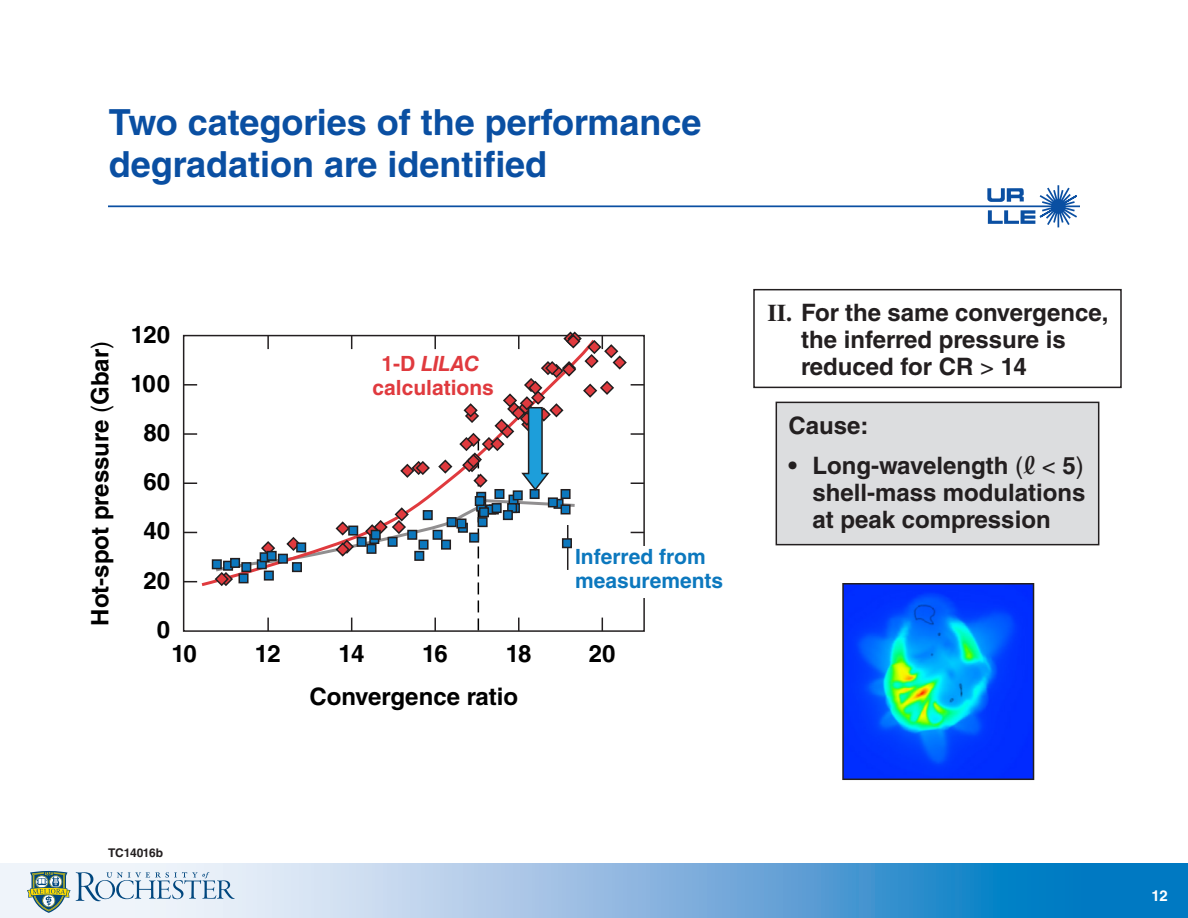
<style>
.page{position:relative;width:1188px;height:918px;background:#fff}
.page>*{position:absolute;margin:0;border:0;box-sizing:border-box;transform-origin:0 0}
.t1{font:700 36px/42px "Helvetica LT Std";color:#0a4fa2}
.first_bullet{font:700 24px/26.7px "Helvetica LT Std";color:#231f20;text-align:justify}
.t2{font:700 24px "Helvetica LT Std";color:#000}
.Body_text{font:700 24px "Helvetica LT Std";color:#231f20}
.t3{font:700 21px/23.1px "Helvetica LT Std";color:#0c78be}
.t4{font:700 21px/24px "Helvetica LT Std";color:#e03a3e;text-align:center}
.t5{font:700 15px "Helvetica LT Std";color:#fff}
.Fiche{font:700 12px "Helvetica LT Std";color:#231f20}
.s1{font-weight:400}
.s2{font-style:italic}
.s3{font-family:"Times LT Std"}
.s4{font-family:"M Ma Etc"}
</style>
<div class="page">
<svg style="left:987px;top:185px;width:92px;height:43px"></svg>
<hr style="left:108px;top:205px;width:972px;height:2px;background:#0a4fa2">
<svg style="left:0;top:864px;width:1188px;height:54px"></svg>
<svg style="left:27px;top:871px;width:208px;height:42px"></svg>
<svg style="left:184px;top:581px;width:13px;height:1px"></svg>
<svg style="left:184px;top:532px;width:13px;height:1px"></svg>
<svg style="left:184px;top:482px;width:13px;height:2px"></svg>
<svg style="left:184px;top:433px;width:13px;height:2px"></svg>
<svg style="left:184px;top:384px;width:13px;height:2px"></svg>
<div style="left:212px;top:559px;width:10px;height:10px;border:2px solid #231f20"></div>
<svg style="left:213px;top:331px;width:431px;height:300px"></svg>
<svg style="left:842px;top:583px;width:192px;height:197px"></svg>
<div style="left:776px;top:402px;width:323px;height:143px;background:#dcdddf"></div>
<div style="left:776px;top:402px;width:323px;height:143px;border:2px solid #231f20"></div>
<div style="left:753px;top:289px;width:369px;height:99px;border:2px solid #231f20"></div>
<p class="t1" style="left:109px;top:100px;width:594px">Two categories of the performance degradation are identified</p>
<p class="t2" style="left:85px;top:626px;width:286px;rotate:-90deg">Hot-spot pressure <span class="s1">(</span>Gbar<span class="s1">)</span></p>
<p class="t2" style="left:131px;top:319px;width:41px">120</p>
<p class="t2" style="left:130px;top:369px;width:41px">100</p>
<p class="t2" style="left:143px;top:418px;width:28px">80</p>
<p class="t2" style="left:143px;top:467px;width:28px">60</p>
<p class="t2" style="left:143px;top:516px;width:28px">40</p>
<p class="t2" style="left:143px;top:566px;width:28px">20</p>
<p class="t2" style="left:157px;top:615px;width:15px">0</p>
<p class="t2" style="left:172px;top:639px;width:27px">10</p>
<p class="t4" style="left:373px;top:351px;width:123px">1-D <span class="s2">LILAC </span>calculations</p>
<p class="t3" style="left:575px;top:545px;width:150px">Inferred from measurements</p>
<p class="t2" style="left:255px;top:638px;width:27px">12</p>
<p class="t2" style="left:339px;top:638px;width:27px">14</p>
<p class="t2" style="left:422px;top:638px;width:27px">16</p>
<p class="t2" style="left:506px;top:638px;width:27px">18</p>
<p class="t2" style="left:589px;top:638px;width:28px">20</p>
<p class="t2" style="left:310px;top:682px;width:210px">Convergence ratio</p>
<p class="first_bullet" style="left:801px;top:298px;width:309px;text-align:left;text-indent:-34px"><span class="s3">II.</span> For the same convergence, the inferred pressure is reduced for CR <span class="s1">&gt;</span> 14</p>
<p class="Body_text" style="left:788px;top:411px;width:82px">Cause:</p>
<p class="first_bullet" style="left:812px;top:452px;width:275px;text-indent:-24px">• Long-wavelength <span class="s1">(</span><span class="s4">,</span> <span class="s1">&lt;</span> 5<span class="s1">) </span>shell-mass modulations at peak compression</p>
<p class="Fiche" style="left:108px;top:846px;width:57px">TC14016b</p>
<p class="t5" style="left:1152px;top:887px;width:18px">12</p>
</div>
